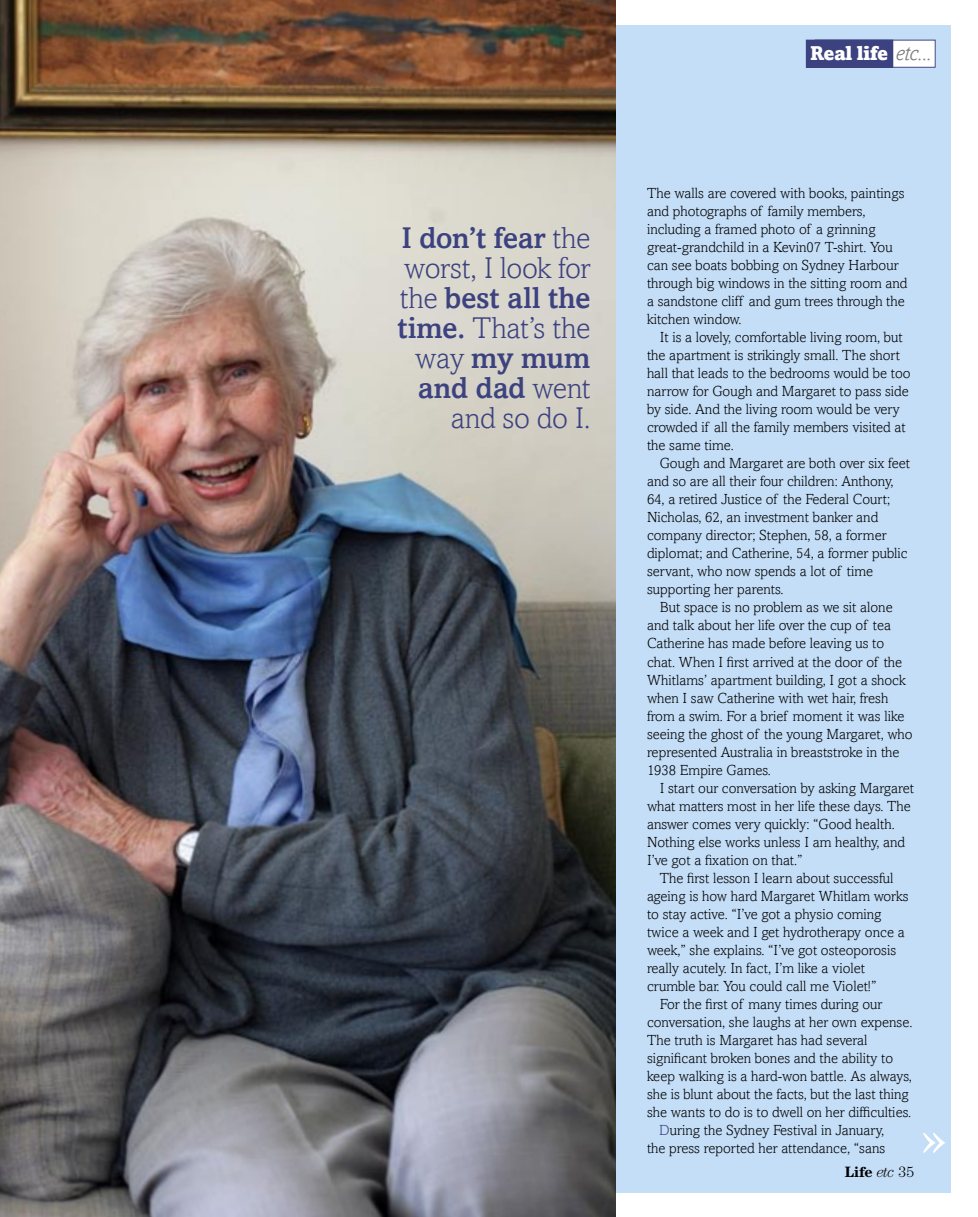
<style>
.page{position:relative;width:978px;height:1217px;background:#fff}
.page>*{position:absolute;margin:0;border:0;box-sizing:border-box;transform-origin:0 0}
.Amasis_QUOTE{font:300 30px/30px "Amasis";letter-spacing:-.015em;color:#3c4280;text-align:right}
.Amasis_STRAP_2{font:italic 300 22.65px "Amasis";color:#7c7c7c}
.Amasis_STRAP_1{font:900 19.65px "Amasis";letter-spacing:-.02em;color:#fff}
.t1{font:700 15px "Century";color:#000}
.Amasis_BC{font:300 14.55px/18px "Amasis";color:#000}
.s1{font-weight:500}
.s2{color:#3c4280}
.s3{font-weight:300;font-style:italic}
.s4{font-weight:300}
</style>
<div class="page">
<div style="left:0;top:25px;width:951px;height:1167px;background:#c4def7"></div>
<img style="left:0;top:0;width:616px;height:1216px">
<div style="left:815px;top:40px;width:120px;height:27px;background:#fff"></div>
<div style="left:815px;top:40px;width:121px;height:28px;border:1px solid #3c4280"></div>
<div style="left:806px;top:40px;width:87px;height:27px;background:#3c4280"></div>
<div style="left:806px;top:40px;width:87px;height:28px;border:1px solid #3c4280"></div>
<svg style="left:923px;top:1133px;width:22px;height:19px"></svg>
<p class="Amasis_QUOTE" style="left:398px;top:223px;width:194px"><span class="s1">I don’t fear</span> the worst, I look for the <span class="s1">best all the time.</span> That’s the way <span class="s1">my mum and dad</span> went and so do I.</p>
<p class="Amasis_STRAP_1" style="left:810px;top:41px;width:80px">Real life</p>
<p class="Amasis_STRAP_2" style="left:896px;top:39px;width:37px">etc...</p>
<p class="Amasis_BC" style="left:647px;top:184px;width:262px">The walls are covered with books, paintings and photographs of family members, including a framed photo of a grinning great-grandchild in a Kevin07 T-shirt. You can see boats bobbing on Sydney Harbour through big windows in the sitting room and a sandstone cliff and gum trees through the kitchen window.</p>
<p class="Amasis_BC" style="left:647px;top:328px;width:265px;text-indent:13px">It is a lovely, comfortable living room, but the apartment is strikingly small. The short hall that leads to the bedrooms would be too narrow for Gough and Margaret to pass side by side. And the living room would be very crowded if all the family members visited at the same time.</p>
<p class="Amasis_BC" style="left:647px;top:454px;width:265px;text-indent:13px">Gough and Margaret are both over six feet and so are all their four children: Anthony, 64, a retired Justice of the Federal Court; Nicholas, 62, an investment banker and company director; Stephen, 58, a former diplomat; and Catherine, 54, a former public servant, who now spends a lot of time supporting her parents.</p>
<p class="Amasis_BC" style="left:647px;top:598px;width:267px;text-indent:13px">But space is no problem as we sit alone and talk about her life over the cup of tea Catherine has made before leaving us to chat. When I first arrived at the door of the Whitlams’ apartment building, I got a shock when I saw Catherine with wet hair, fresh from a swim. For a brief moment it was like seeing the ghost of the young Margaret, who represented Australia in breaststroke in the 1938 Empire Games.</p>
<p class="Amasis_BC" style="left:647px;top:778px;width:268px;text-indent:13px">I start our conversation by asking Margaret what matters most in her life these days. The answer comes very quickly: “Good health.<br>Nothing else works unless I am healthy, and I’ve got a fixation on that.”</p>
<p class="Amasis_BC" style="left:647px;top:868px;width:263px;text-indent:13px">The first lesson I learn about successful ageing is how hard Margaret Whitlam works to stay active. “I’ve got a physio coming twice a week and I get hydrotherapy once a week,” she explains. “I’ve got osteoporosis really acutely. In fact, I’m like a violet crumble bar. You could call me Violet!”</p>
<p class="Amasis_BC" style="left:647px;top:994px;width:267px;text-indent:13px">For the first of many times during our conversation, she laughs at her own expense.<br>The truth is Margaret has had several significant broken bones and the ability to keep walking is a hard-won battle. As always, she is blunt about the facts, but the last thing she wants to do is to dwell on her difficulties.</p>
<p class="Amasis_BC" style="left:647px;top:1120px;width:240px;text-align:right"><span class="s2">D</span>uring the Sydney Festival in January, the press reported her attendance, “sans</p>
<p class="t1" style="left:845px;top:1162px;width:71px">Life <span class="s3">etc</span> <span class="s4">35</span></p>
</div>
